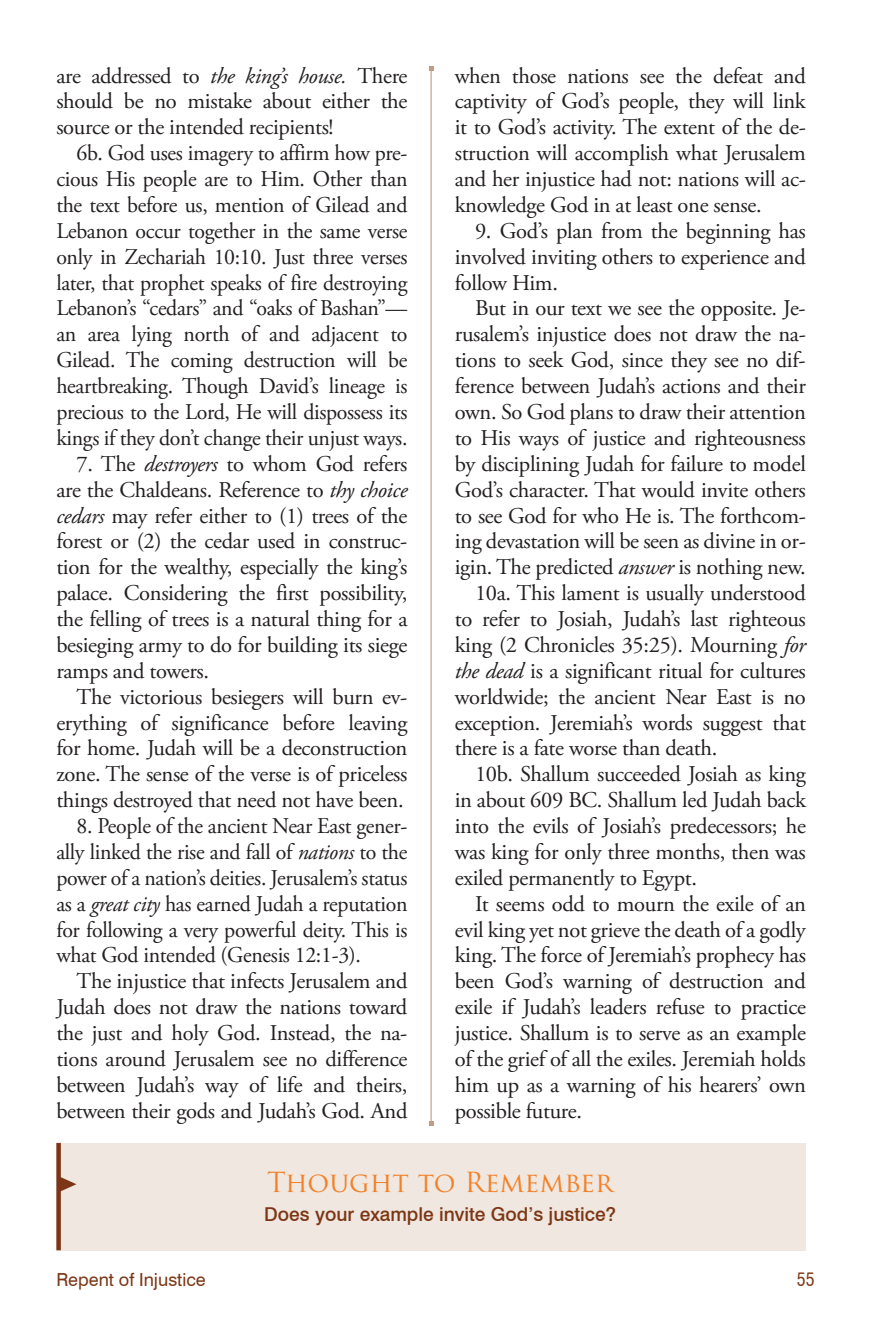
<style>
.page{position:relative;width:873px;height:1336px;background:#fff}
.page>*{position:absolute;margin:0;border:0;box-sizing:border-box;transform-origin:0 0}
.t1{font:27px "Trajan Pro";color:#f48026}
.t2{font:22.5px/25.9px "Adobe Garamond Pro";letter-spacing:-.02em;color:#231f20;text-align:justify}
.t3{font:500 19.12px "Swiss 721 BT";color:#7c3615}
.t4{font:18px "Swiss 721 BT";color:#7c3615}
.t5{font:condensed 18px "Swiss 721 BT";color:#7c3615}
.s1{font-style:italic}
</style>
<div class="page">
<hr style="left:430px;top:68px;width:2px;height:1055px;background:#c39b84">
<svg style="left:429px;top:66px;width:4px;height:5px"></svg>
<svg style="left:429px;top:1121px;width:4px;height:4px"></svg>
<div style="left:61px;top:1143px;width:745px;height:107px;background:#f0e7e0"></div>
<div style="left:56px;top:1143px;width:5px;height:107px;background:#7c3615"></div>
<svg style="left:60px;top:1176px;width:16px;height:17px"></svg>
<p class="t2" style="left:56px;top:63px;width:353px">are addressed to <span class="s1">the king’s house.</span> There should be no mistake about either the source or the intended recipients!</p>
<p class="t2" style="left:56px;top:141px;width:353px;text-indent:20px">6b. God uses imagery to affirm how pre&shy;cious His people are to Him. Other than the text before us, mention of Gilead and Lebanon occur together in the same verse only in Zechariah 10:10. Just three verses later, that prophet speaks of fire destroying Lebanon’s “cedars” and “oaks of Bashan”— an area lying north of and adjacent to Gilead. The coming destruction will be heartbreaking. Though David’s lineage is precious to the Lord, He will dispossess its kings if they don’t change their unjust ways.</p>
<p class="t2" style="left:56px;top:451px;width:353px;text-indent:20px">7. The <span class="s1">destroyers</span> to whom God refers are the Chaldeans. Reference to <span class="s1">thy choice cedars</span> may refer either to (1) trees of the forest or (2) the cedar used in construc&shy;tion for the wealthy, especially the king’s palace. Considering the first possibility, the felling of trees is a natural thing for a besieging army to do for building its siege ramps and towers.</p>
<p class="t2" style="left:56px;top:684px;width:353px;text-indent:20px">The victorious besiegers will burn ev&shy;erything of significance before leaving for home. Judah will be a deconstruction zone. The sense of the verse is of priceless things destroyed that need not have been.</p>
<p class="t2" style="left:56px;top:814px;width:353px;text-indent:20px">8. People of the ancient Near East gener&shy;ally linked the rise and fall of <span class="s1">nations</span> to the power of a nation’s deities. Jerusalem’s status as a <span class="s1">great city</span> has earned Judah a reputation for following a very powerful deity. This is what God intended (Genesis 12:1-3).</p>
<p class="t2" style="left:56px;top:969px;width:353px;text-indent:20px">The injustice that infects Jerusalem and Judah does not draw the nations toward the just and holy God. Instead, the na&shy;tions around Jerusalem see no difference between Judah’s way of life and theirs, between their gods and Judah’s God. And</p>
<p class="t2" style="left:455px;top:63px;width:353px">when those nations see the defeat and captivity of God’s people, they will link it to God’s activity. The extent of the de&shy;struction will accomplish what Jerusalem and her injustice had not: nations will ac&shy;knowledge God in at least one sense.</p>
<p class="t2" style="left:455px;top:219px;width:352px;text-indent:20px">9. God’s plan from the beginning has involved inviting others to experience and follow Him.</p>
<p class="t2" style="left:475px;top:296px;width:332px">But in our text we see the opposite. Je-</p>
<p class="t2" style="left:455px;top:322px;width:352px">rusalem’s injustice does not draw the na-</p>
<p class="t2" style="left:455px;top:348px;width:352px">tions to seek God, since they see no dif-</p>
<p class="t2" style="left:455px;top:374px;width:352px">ference between Judah’s actions and their</p>
<p class="t2" style="left:455px;top:400px;width:353px">own. So God plans to draw their attention</p>
<p class="t2" style="left:455px;top:426px;width:352px">to His ways of justice and righteousness</p>
<p class="t2" style="left:455px;top:451px;width:352px">by disciplining Judah for failure to model</p>
<p class="t2" style="left:455px;top:477px;width:352px">God’s character. That would invite others</p>
<p class="t2" style="left:455px;top:503px;width:353px">to see God for who He is. The forthcom-</p>
<p class="t2" style="left:455px;top:529px;width:353px">ing devastation will be seen as divine in or-</p>
<p class="t2" style="left:455px;top:555px;width:353px">igin. The predicted <span class="s1">answer</span> is nothing new.</p>
<p class="t2" style="left:475px;top:581px;width:332px">10a. This lament is usually understood</p>
<p class="t2" style="left:455px;top:607px;width:353px">to refer to Josiah, Judah’s last righteous</p>
<p class="t2" style="left:455px;top:633px;width:352px">king (2 Chronicles 35:25). Mourning <span class="s1">for</span></p>
<p class="t2" style="left:455px;top:658px;width:352px"><span class="s1">the dead</span> is a significant ritual for cultures</p>
<p class="t2" style="left:455px;top:684px;width:353px">worldwide; the ancient Near East is no</p>
<p class="t2" style="left:455px;top:710px;width:353px">exception. Jeremiah’s words suggest that</p>
<p class="t2" style="left:455px;top:736px;width:264px">there is a fate worse than death.</p>
<p class="t2" style="left:475px;top:762px;width:333px">10b. Shallum succeeded Josiah as king</p>
<p class="t2" style="left:455px;top:788px;width:353px">in about 609 BC. Shallum led Judah back</p>
<p class="t2" style="left:455px;top:814px;width:352px">into the evils of Josiah’s predecessors; he</p>
<p class="t2" style="left:455px;top:840px;width:352px">was king for only three months, then was</p>
<p class="t2" style="left:455px;top:865px;width:244px">exiled permanently to Egypt.</p>
<p class="t2" style="left:475px;top:891px;width:332px">It seems odd to mourn the exile of an</p>
<p class="t2" style="left:455px;top:917px;width:352px">evil king yet not grieve the death of a godly</p>
<p class="t2" style="left:455px;top:943px;width:353px">king. The force of Jeremiah’s prophecy has</p>
<p class="t2" style="left:455px;top:969px;width:352px">been God’s warning of destruction and</p>
<p class="t2" style="left:455px;top:995px;width:353px">exile if Judah’s leaders refuse to practice</p>
<p class="t2" style="left:455px;top:1021px;width:353px">justice. Shallum is to serve as an example</p>
<p class="t2" style="left:455px;top:1047px;width:353px">of the grief of all the exiles. Jeremiah holds</p>
<p class="t2" style="left:455px;top:1072px;width:352px">him up as a warning of his hearers’ own</p>
<p class="t2" style="left:455px;top:1098px;width:129px">possible future.</p>
<p class="t1" style="left:267px;top:1165px;width:348px">Thought to Remember</p>
<p class="t3" style="left:264px;top:1203px;width:353px">Does your example invite God’s justice?</p>
<p class="t4" style="left:56px;top:1269px;width:151px">Repent of Injustice</p>
<p class="t5" style="left:797px;top:1269px;width:19px">55</p>
</div>
